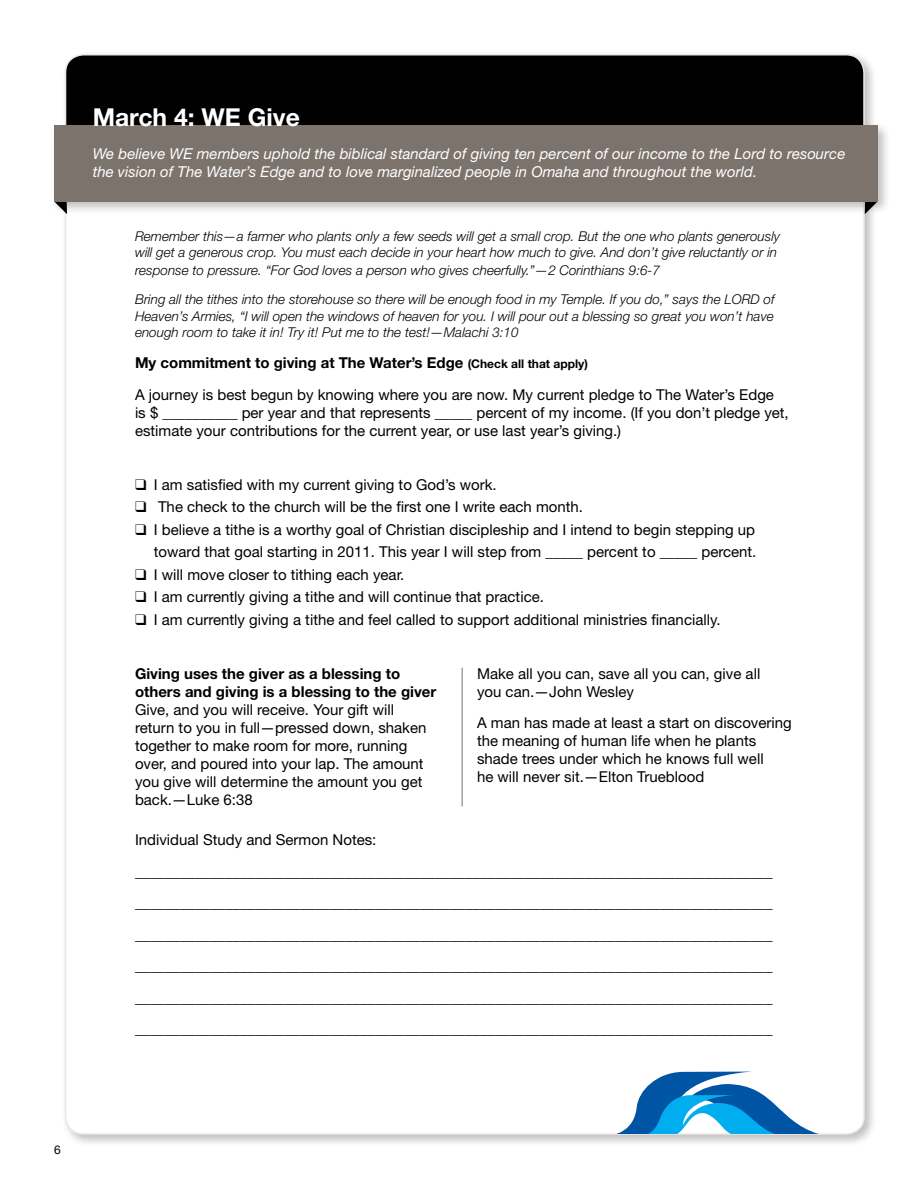
<style>
.page{position:relative;width:918px;height:1188px;background:#fff}
.page>*{position:absolute;margin:0;border:0;box-sizing:border-box;transform-origin:0 0}
.t1{font:700 24.75px "Helvetica Neue LT Std";color:#fff}
.t2{font:15px/18px "Helvetica Neue LT Std";color:#000}
.t3{font:italic 15px/18px "Helvetica Neue LT Std";color:#fff}
.t4{font:700 15px/18px "Helvetica Neue LT Std";color:#000}
.t5{font:italic 300 13.5px/16.2px "Helvetica Neue LT Std";color:#000}
.t6{font:12px "Helvetica Neue LT Std";color:#000}
.s1{font-weight:700}
.s2{font-weight:700;font-size:12px}
</style>
<div class="page">
<div style="left:61px;top:50px;width:817px;height:1098px;background:#000;opacity:.25"></div>
<div style="left:66px;top:55px;width:798px;height:1079px;background:#fff;border-radius:18px"></div>
<div style="left:66px;top:55px;width:798px;height:110px;background:#000"></div>
<div style="left:50px;top:122px;width:840px;height:93px;background:#000;opacity:.25"></div>
<div style="left:54px;top:126px;width:824px;height:76px;background:#7c736d"></div>
<svg style="left:619px;top:1072px;width:196px;height:61px"></svg>
<hr style="left:462px;top:668px;width:1px;height:138px;background:#7c736d">
<h1 class="t1" style="left:93px;top:102px;width:209px">March 4: WE Give</h1>
<p class="t3" style="left:93px;top:144px;width:754px">We believe WE members uphold the biblical standard of giving ten percent of our income to the Lord to resource the vision of The Water’s Edge and to love marginalized people in Omaha and throughout the world.</p>
<p class="t5" style="left:135px;top:227px;width:647px">Remember this—a farmer who plants only a few seeds will get a small crop. But the one who plants generously will get a generous crop. You must each decide in your heart how much to give. And don’t give reluctantly or in</p>
<p class="t5" style="left:135px;top:255px;width:641px;line-height:29.7px">response to pressure. “For God loves a person who gives cheerfully.”—2 Corinthians 9:6-7<br>Bring all the tithes into the storehouse so there will be enough food in my Temple. If you do,” says the LORD of</p>
<p class="t5" style="left:135px;top:308px;width:640px">Heaven’s Armies, “I will open the windows of heaven for you. I will pour out a blessing so great you won’t have enough room to take it in! Try it! Put me to the test!—Malachi 3:10</p>
<p class="t2" style="left:135px;top:347px;width:640px;line-height:31.5px"><span class="s1">My commitment to giving at The Water’s Edge</span> <span class="s2">(Check all that apply)<br></span>A journey is best begun by knowing where you are now. My current pledge to The Water’s Edge</p>
<p class="t2" style="left:135px;top:403px;width:655px">is $ __________ per year and that represents _____ percent of my income. (If you don’t pledge yet, estimate your contributions for the current year, or use last year’s giving.)</p>
<p class="t2" style="left:135px;top:475px;width:363px">❑ I am satisfied with my current giving to God’s work.</p>
<p class="t2" style="left:135px;top:498px;width:450px">❑ The check to the church will be the first one I write each month.</p>
<p class="t2" style="left:135px;top:518px;width:623px;line-height:22.5px;text-align:right">❑ I believe a tithe is a worthy goal of Christian discipleship and I intend to begin stepping up toward that goal starting in 2011. This year I will step from _____ percent to _____ percent.</p>
<p class="t2" style="left:135px;top:565px;width:271px">❑ I will move closer to tithing each year.</p>
<p class="t2" style="left:135px;top:588px;width:410px">❑ I am currently giving a tithe and will continue that practice.</p>
<p class="t2" style="left:135px;top:610px;width:587px">❑ I am currently giving a tithe and feel called to support additional ministries financially.</p>
<p class="t4" style="left:135px;top:664px;width:303px">Giving uses the giver as a blessing to others and giving is a blessing to the giver</p>
<p class="t2" style="left:135px;top:700px;width:293px">Give, and you will receive. Your gift will return to you in full—pressed down, shaken together to make room for more, running over, and poured into your lap. The amount you give will determine the amount you get back.—Luke 6:38</p>
<p class="t2" style="left:477px;top:664px;width:285px">Make all you can, save all you can, give all you can.—John Wesley</p>
<p class="t2" style="left:477px;top:714px;width:316px">A man has made at least a start on discovering the meaning of human life when he plants shade trees under which he knows full well<br>he will never sit.—Elton Trueblood</p>
<p class="t2" style="left:135px;top:824px;width:639px;line-height:31.5px">Individual Study and Sermon Notes: _____________________________________________________________________________________ _____________________________________________________________________________________ _____________________________________________________________________________________ _____________________________________________________________________________________ _____________________________________________________________________________________ _____________________________________________________________________________________</p>
<p class="t6" style="left:54px;top:1143px;width:8px">6</p>
</div>
